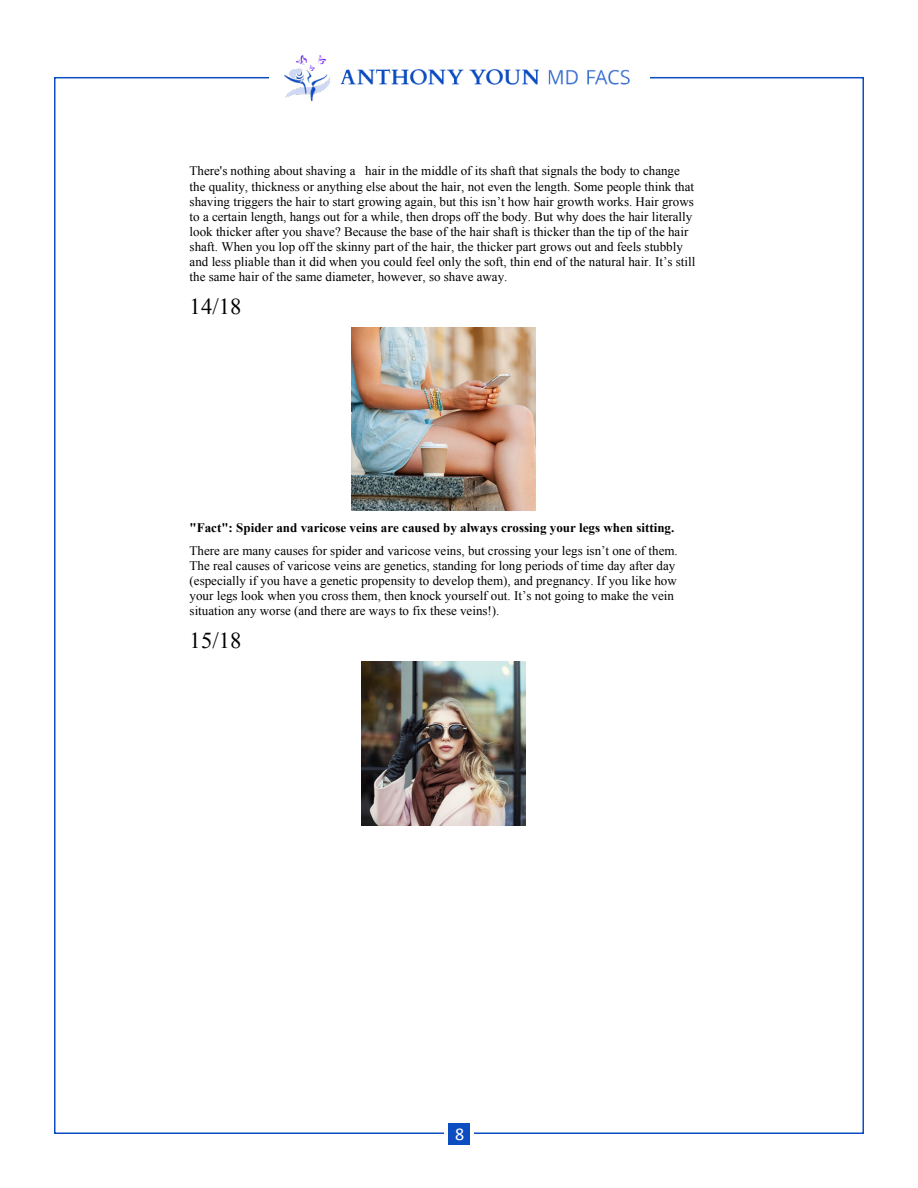
<style>
.page{position:relative;width:918px;height:1188px;background:#fff}
.page>*{position:absolute;margin:0;border:0;box-sizing:border-box;transform-origin:0 0}
.t1{font:22.65px "Times New Roman";letter-spacing:.005em;color:#000}
.t2{font:18px "Calibri";color:#fff}
.t3{font:13.05px/15px "Times New Roman";color:#000}
.s1{font-weight:700}
</style>
<div class="page">
<img style="left:284px;top:55px;width:346px;height:46px">
<div style="left:448px;top:1123px;width:22px;height:22px;background:#0c4dc1"></div>
<img style="left:352px;top:327px;width:183px;height:184px">
<img style="left:361px;top:661px;width:165px;height:164px">
<p class="t3" style="left:190px;top:162px;width:506px;line-height:16.2px">There's nothing about shaving a hair in the middle of its shaft that signals the body to change the quality, thickness or anything else about the hair, not even the length. Some people think that</p>
<p class="t3" style="left:190px;top:194px;width:507px">shaving triggers the hair to start growing again, but this isn’t how hair growth works. Hair grows to a certain length, hangs out for a while, then drops off the body. But why does the hair literally look thicker after you shave? Because the base of the hair shaft is thicker than the tip of the hair shaft. When you lop off the skinny part of the hair, the thicker part grows out and feels stubbly and less pliable than it did when you could feel only the soft, thin end of the natural hair. It’s still the same hair of the same diameter, however, so shave away.</p>
<p class="t1" style="left:190px;top:291px;width:53px">14/18</p>
<p class="t3" style="left:190px;top:515px;width:490px;line-height:23.7px"><span class="s1">"Fact": Spider and varicose veins are caused by always crossing your legs when sitting.<br></span>There are many causes for spider and varicose veins, but crossing your legs isn’t one of them.</p>
<p class="t3" style="left:190px;top:558px;width:489px">The real causes of varicose veins are genetics, standing for long periods of time day after day (especially if you have a genetic propensity to develop them), and pregnancy. If you like how your legs look when you cross them, then knock yourself out. It’s not going to make the vein situation any worse (and there are ways to fix these veins!).</p>
<p class="t1" style="left:190px;top:625px;width:53px">15/18</p>
<p class="t2" style="left:455px;top:1123px;width:11px">8</p>
</div>
